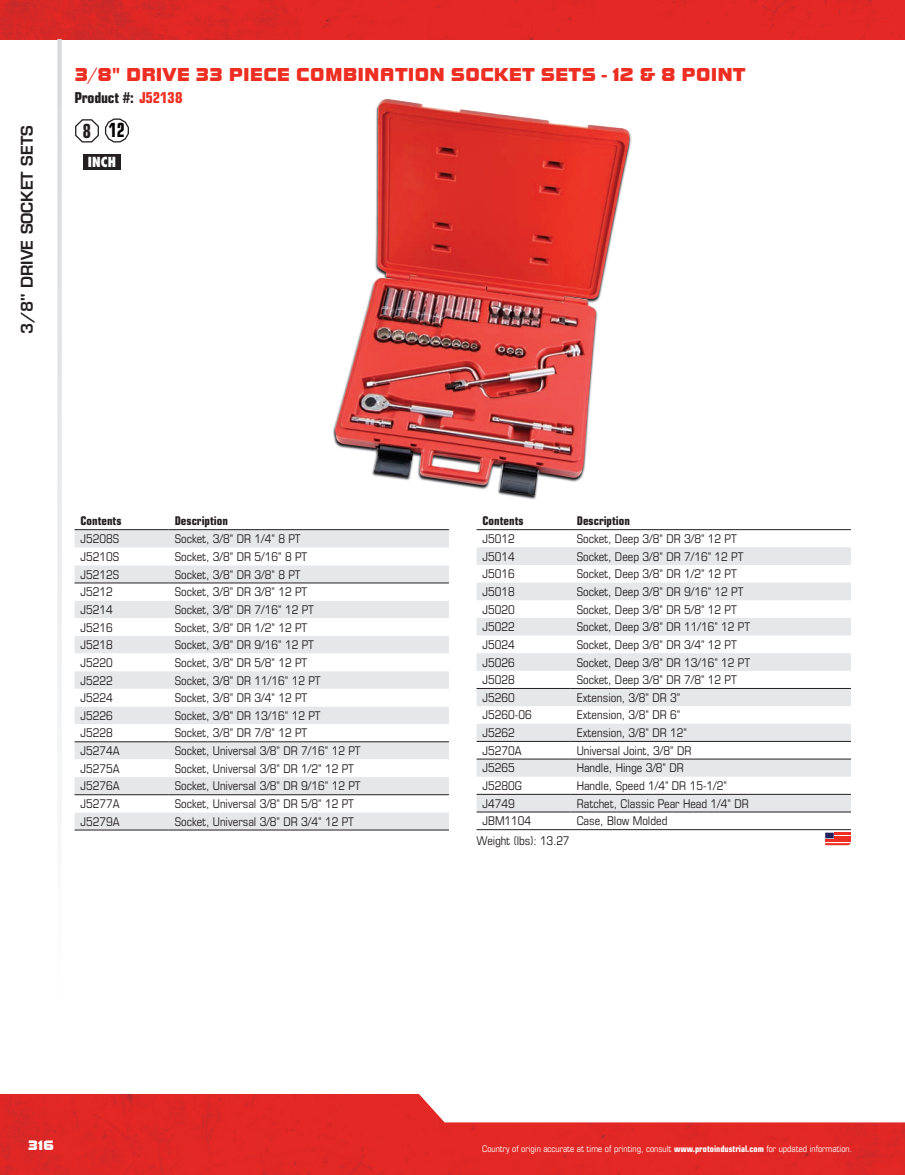
<style>
.page{position:relative;width:905px;height:1175px;background:#fff}
.page>*{position:absolute;margin:0;border:0;box-sizing:border-box;transform-origin:0 0}
.t1{font:19.5px "Bolt EF";color:#ee2e22}
.t2{font:700 condensed 19.5px "Eurostile LT Std";color:#000001;scale:.83 1}
.t3{font:600 15.75px "Eurostile LT Std";color:#231f20}
.t4{font:700 condensed 15px "Eurostile LT Std";letter-spacing:-.01em;color:#231f20}
.t5{font:14.25px "Bolt EF";color:#fff}
.t6{font:800 condensed 13.5px "Futura";color:#fff}
.t7{font:condensed 12px "Eurostile LT Std";color:#231f20}
.t8{font:700 condensed 12px "Eurostile LT Std";color:#231f20}
.t9{font:condensed 9px "Eurostile LT Std";color:#fff}
.s1{color:#231f20}
.s2{color:#ee2e22}
.s3{font-weight:700}
</style>
<div class="page">
<img style="left:0;top:1094px;width:904px;height:80px">
<img style="left:0;top:0;width:904px;height:39px">
<svg style="left:57px;top:39px;width:5px;height:738px;fill:#eaeaeb"></svg>
<div style="left:75px;top:530px;width:374px;height:299px;background:#e6e7e9"></div>
<svg style="left:75px;top:547px;width:374px;height:265px"></svg>
<hr style="left:75px;top:529px;width:94px;height:1px;background:#231f20">
<hr style="left:169px;top:529px;width:280px;height:1px;background:#231f20">
<hr style="left:75px;top:582px;width:94px;height:1px;background:#231f20">
<hr style="left:169px;top:582px;width:280px;height:1px;background:#231f20">
<hr style="left:75px;top:741px;width:94px;height:1px;background:#231f20">
<hr style="left:169px;top:741px;width:280px;height:1px;background:#231f20">
<hr style="left:75px;top:829px;width:94px;height:1px;background:#231f20">
<hr style="left:169px;top:829px;width:280px;height:1px;background:#231f20">
<hr style="left:75px;top:794px;width:94px;height:1px;background:#231f20">
<hr style="left:169px;top:794px;width:280px;height:1px;background:#231f20">
<svg style="left:75px;top:118px;width:54px;height:25px"></svg>
<div style="left:83px;top:154px;width:38px;height:15px;background:#231f20"></div>
<svg style="left:476px;top:530px;width:374px;height:283px"></svg>
<svg style="left:476px;top:547px;width:374px;height:264px;fill:#e6e7e9"></svg>
<hr style="left:476px;top:529px;width:94px;height:1px;background:#231f20">
<hr style="left:570px;top:529px;width:280px;height:1px;background:#231f20">
<hr style="left:476px;top:688px;width:94px;height:1px;background:#231f20">
<hr style="left:570px;top:688px;width:280px;height:1px;background:#231f20">
<hr style="left:476px;top:758px;width:94px;height:1px;background:#231f20">
<hr style="left:570px;top:758px;width:280px;height:1px;background:#231f20">
<hr style="left:476px;top:741px;width:94px;height:1px;background:#231f20">
<hr style="left:570px;top:741px;width:280px;height:1px;background:#231f20">
<hr style="left:476px;top:794px;width:94px;height:1px;background:#231f20">
<hr style="left:570px;top:794px;width:280px;height:1px;background:#231f20">
<hr style="left:476px;top:811px;width:94px;height:1px;background:#231f20">
<hr style="left:570px;top:811px;width:280px;height:1px;background:#231f20">
<hr style="left:476px;top:829px;width:94px;height:1px;background:#231f20">
<hr style="left:570px;top:829px;width:280px;height:1px;background:#231f20">
<svg style="left:825px;top:832px;width:25px;height:13px"></svg>
<img style="left:335px;top:99px;width:294px;height:396px">
<h2 class="t3" style="left:17px;top:334px;width:210px;rotate:-90deg">3/8" DRIVE SOCKET SETS</h2>
<h1 class="t1" style="left:75px;top:63px;width:672px">3/8" DRIVE 33 PIECE COMBINATION SOCKET SETS - 12 &amp; 8 POINT</h1>
<h1 class="t2" style="left:83px;top:119px;width:52px"><span class="s1">8</span> 12</h1>
<p class="t6" style="left:88px;top:153px;width:30px">INCH</p>
<p class="t4" style="left:74px;top:89px;width:109px">Product #: <span class="s2">J52138</span></p>
<p class="t8" style="left:81px;top:514px;width:42px">Contents</p>
<p class="t8" style="left:175px;top:514px;width:55px">Description</p>
<p class="t7" style="left:81px;top:532px;width:40px">J5208S</p>
<p class="t7" style="left:175px;top:532px;width:127px">Socket, 3/8" DR 1/4" 8 PT</p>
<p class="t7" style="left:81px;top:549px;width:40px">J5210S</p>
<p class="t7" style="left:175px;top:549px;width:134px">Socket, 3/8" DR 5/16" 8 PT</p>
<p class="t7" style="left:81px;top:567px;width:40px">J5212S</p>
<p class="t7" style="left:175px;top:567px;width:127px">Socket, 3/8" DR 3/8" 8 PT</p>
<p class="t7" style="left:81px;top:585px;width:34px">J5212</p>
<p class="t7" style="left:175px;top:585px;width:134px">Socket, 3/8" DR 3/8" 12 PT</p>
<p class="t7" style="left:81px;top:602px;width:34px">J5214</p>
<p class="t7" style="left:175px;top:602px;width:141px">Socket, 3/8" DR 7/16" 12 PT</p>
<p class="t7" style="left:81px;top:620px;width:34px">J5216</p>
<p class="t7" style="left:175px;top:620px;width:134px">Socket, 3/8" DR 1/2" 12 PT</p>
<p class="t7" style="left:81px;top:637px;width:34px">J5218</p>
<p class="t7" style="left:175px;top:637px;width:141px">Socket, 3/8" DR 9/16" 12 PT</p>
<p class="t7" style="left:81px;top:655px;width:34px">J5220</p>
<p class="t7" style="left:175px;top:655px;width:134px">Socket, 3/8" DR 5/8" 12 PT</p>
<p class="t7" style="left:81px;top:673px;width:34px">J5222</p>
<p class="t7" style="left:175px;top:673px;width:147px">Socket, 3/8" DR 11/16" 12 PT</p>
<p class="t7" style="left:81px;top:690px;width:34px">J5224</p>
<p class="t7" style="left:175px;top:690px;width:134px">Socket, 3/8" DR 3/4" 12 PT</p>
<p class="t7" style="left:81px;top:708px;width:34px">J5226</p>
<p class="t7" style="left:175px;top:708px;width:147px">Socket, 3/8" DR 13/16" 12 PT</p>
<p class="t7" style="left:81px;top:726px;width:34px">J5228</p>
<p class="t7" style="left:175px;top:726px;width:134px">Socket, 3/8" DR 7/8" 12 PT</p>
<p class="t7" style="left:81px;top:743px;width:41px">J5274A</p>
<p class="t7" style="left:175px;top:743px;width:187px">Socket, Universal 3/8" DR 7/16" 12 PT</p>
<p class="t7" style="left:81px;top:761px;width:41px">J5275A</p>
<p class="t7" style="left:175px;top:761px;width:181px">Socket, Universal 3/8" DR 1/2" 12 PT</p>
<p class="t7" style="left:81px;top:779px;width:41px">J5276A</p>
<p class="t7" style="left:175px;top:779px;width:187px">Socket, Universal 3/8" DR 9/16" 12 PT</p>
<p class="t7" style="left:81px;top:796px;width:41px">J5277A</p>
<p class="t7" style="left:175px;top:796px;width:181px">Socket, Universal 3/8" DR 5/8" 12 PT</p>
<p class="t7" style="left:81px;top:814px;width:41px">J5279A</p>
<p class="t7" style="left:175px;top:814px;width:181px">Socket, Universal 3/8" DR 3/4" 12 PT</p>
<p class="t8" style="left:482px;top:514px;width:42px">Contents</p>
<p class="t8" style="left:576px;top:514px;width:55px">Description</p>
<p class="t7" style="left:482px;top:531px;width:34px">J5012</p>
<p class="t7" style="left:576px;top:531px;width:162px">Socket, Deep 3/8" DR 3/8" 12 PT</p>
<p class="t7" style="left:482px;top:549px;width:34px">J5014</p>
<p class="t7" style="left:576px;top:549px;width:168px">Socket, Deep 3/8" DR 7/16" 12 PT</p>
<p class="t7" style="left:482px;top:567px;width:34px">J5016</p>
<p class="t7" style="left:576px;top:567px;width:162px">Socket, Deep 3/8" DR 1/2" 12 PT</p>
<p class="t7" style="left:482px;top:584px;width:34px">J5018</p>
<p class="t7" style="left:576px;top:584px;width:168px">Socket, Deep 3/8" DR 9/16" 12 PT</p>
<p class="t7" style="left:482px;top:602px;width:34px">J5020</p>
<p class="t7" style="left:576px;top:602px;width:162px">Socket, Deep 3/8" DR 5/8" 12 PT</p>
<p class="t7" style="left:482px;top:619px;width:34px">J5022</p>
<p class="t7" style="left:576px;top:619px;width:175px">Socket, Deep 3/8" DR 11/16" 12 PT</p>
<p class="t7" style="left:482px;top:637px;width:34px">J5024</p>
<p class="t7" style="left:576px;top:637px;width:162px">Socket, Deep 3/8" DR 3/4" 12 PT</p>
<p class="t7" style="left:482px;top:655px;width:34px">J5026</p>
<p class="t7" style="left:576px;top:655px;width:175px">Socket, Deep 3/8" DR 13/16" 12 PT</p>
<p class="t7" style="left:482px;top:672px;width:34px">J5028</p>
<p class="t7" style="left:576px;top:672px;width:162px">Socket, Deep 3/8" DR 7/8" 12 PT</p>
<p class="t7" style="left:482px;top:690px;width:34px">J5260</p>
<p class="t7" style="left:576px;top:690px;width:105px">Extension, 3/8" DR 3"</p>
<p class="t7" style="left:482px;top:708px;width:51px">J5260-06</p>
<p class="t7" style="left:576px;top:708px;width:105px">Extension, 3/8" DR 6"</p>
<p class="t7" style="left:482px;top:725px;width:34px">J5262</p>
<p class="t7" style="left:576px;top:725px;width:112px">Extension, 3/8" DR 12"</p>
<p class="t7" style="left:482px;top:743px;width:41px">J5270A</p>
<p class="t7" style="left:576px;top:743px;width:116px">Universal Joint, 3/8" DR</p>
<p class="t7" style="left:482px;top:761px;width:34px">J5265</p>
<p class="t7" style="left:576px;top:761px;width:109px">Handle, Hinge 3/8" DR</p>
<p class="t7" style="left:482px;top:778px;width:41px">J5280G</p>
<p class="t7" style="left:576px;top:778px;width:152px">Handle, Speed 1/4" DR 15-1/2"</p>
<p class="t7" style="left:482px;top:796px;width:34px">J4749</p>
<p class="t7" style="left:576px;top:796px;width:174px">Ratchet, Classic Pear Head 1/4" DR</p>
<p class="t7" style="left:482px;top:814px;width:50px">JBM1104</p>
<p class="t7" style="left:576px;top:814px;width:92px">Case, Blow Molded</p>
<p class="t7" style="left:476px;top:833px;width:94px">Weight (lbs): 13.27</p>
<p class="t5" style="left:28px;top:1137px;width:27px">316</p>
<p class="t9" style="left:482px;top:1143px;width:371px">Country of origin accurate at time of printing, consult <span class="s3">www.protoindustrial.com</span> for updated information.</p>
</div>
